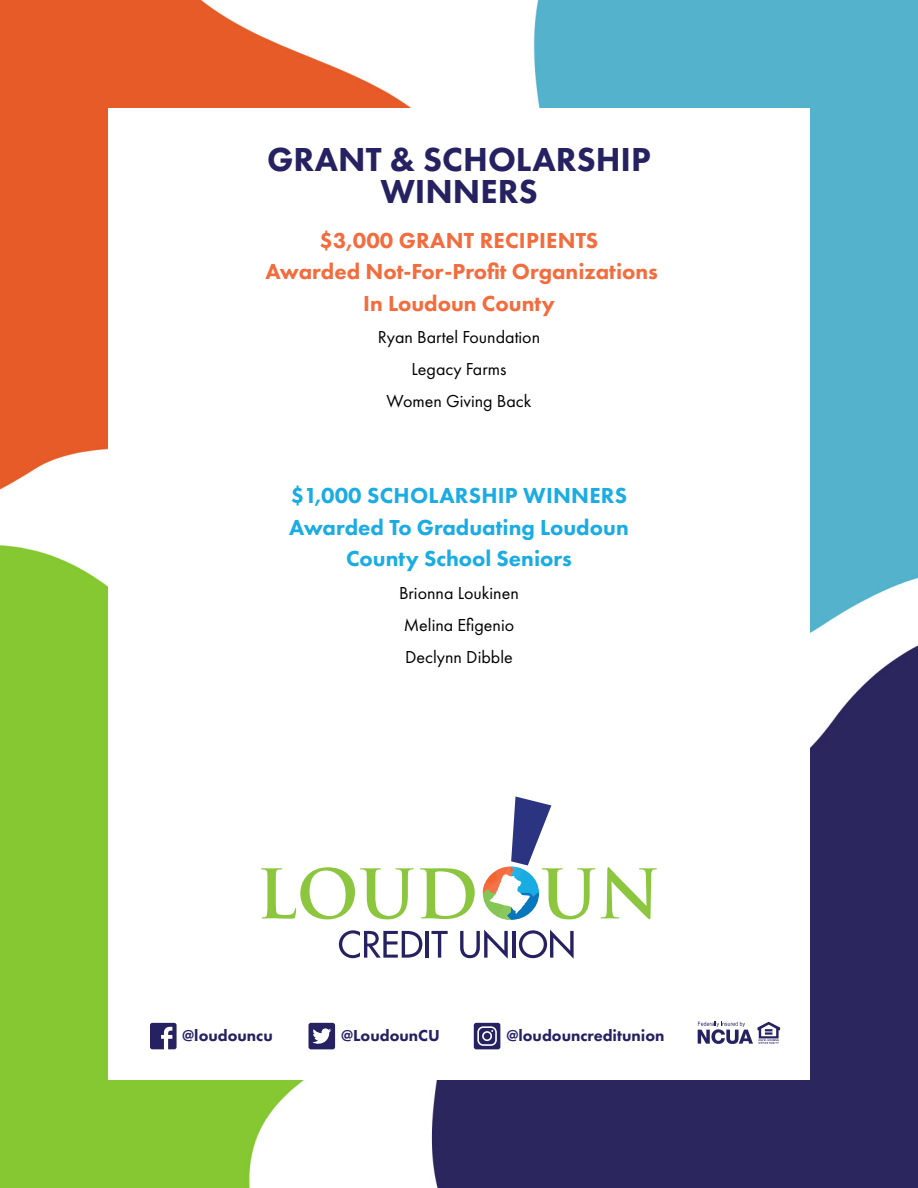
<style>
.page{position:relative;width:918px;height:1188px;background:#fff}
.page>*{position:absolute;margin:0;border:0;box-sizing:border-box;transform-origin:0 0}
.t1{font:800 34.5px/31.5px "Futura PT";color:#262262;text-align:center}
.t2{font:800 22.5px/31.5px "Futura PT";color:#f36c3e;text-align:center}
.t3{font:800 22.5px/31.5px "Futura PT";color:#1aace3;text-align:center}
.t4{font:18px "Futura PT";color:#000}
.t5{font:800 16.5px "Futura PT";color:#262262}
</style>
<div class="page">
<img style="left:0;top:0;width:918px;height:1188px">
<div style="left:108px;top:108px;width:702px;height:972px;background:#fff"></div>
<svg style="left:261px;top:867px;width:153px;height:52px"></svg>
<svg style="left:420px;top:868px;width:55px;height:51px"></svg>
<svg style="left:601px;top:867px;width:56px;height:52px"></svg>
<svg style="left:483px;top:796px;width:112px;height:124px"></svg>
<svg style="left:339px;top:930px;width:83px;height:28px"></svg>
<hr style="left:426px;top:931px;width:3px;height:27px;background:#262262">
<svg style="left:431px;top:931px;width:17px;height:27px"></svg>
<svg style="left:460px;top:930px;width:48px;height:29px"></svg>
<hr style="left:512px;top:931px;width:4px;height:27px;background:#262262">
<svg style="left:519px;top:930px;width:55px;height:29px"></svg>
<svg style="left:309px;top:1023px;width:26px;height:26px"></svg>
<svg style="left:150px;top:1023px;width:27px;height:26px"></svg>
<svg style="left:474px;top:1023px;width:26px;height:26px"></svg>
<svg style="left:698px;top:1022px;width:82px;height:22px"></svg>
<p class="t1" style="left:267px;top:143px;width:385px">GRANT &amp; SCHOLARSHIP<br>WINNERS</p>
<p class="t2" style="left:265px;top:224px;width:394px">$3,000 GRANT RECIPIENTS<br>Awarded Not-For-Profit Organizations<br>In Loudoun County</p>
<p class="t4" style="left:378px;top:326px;width:164px">Ryan Bartel Foundation</p>
<p class="t4" style="left:412px;top:358px;width:96px">Legacy Farms</p>
<p class="t4" style="left:387px;top:391px;width:146px">Women Giving Back</p>
<p class="t3" style="left:289px;top:480px;width:341px">$1,000 SCHOLARSHIP WINNERS<br>Awarded To Graduating Loudoun<br>County School Seniors</p>
<p class="t4" style="left:399px;top:582px;width:121px">Brionna Loukinen</p>
<p class="t4" style="left:404px;top:614px;width:112px">Melina Efigenio</p>
<p class="t4" style="left:405px;top:646px;width:109px">Declynn Dibble</p>
<p class="t5" style="left:182px;top:1026px;width:92px">@loudouncu</p>
<p class="t5" style="left:341px;top:1026px;width:100px">@LoudounCU</p>
<p class="t5" style="left:506px;top:1026px;width:160px">@loudouncreditunion</p>
</div>
